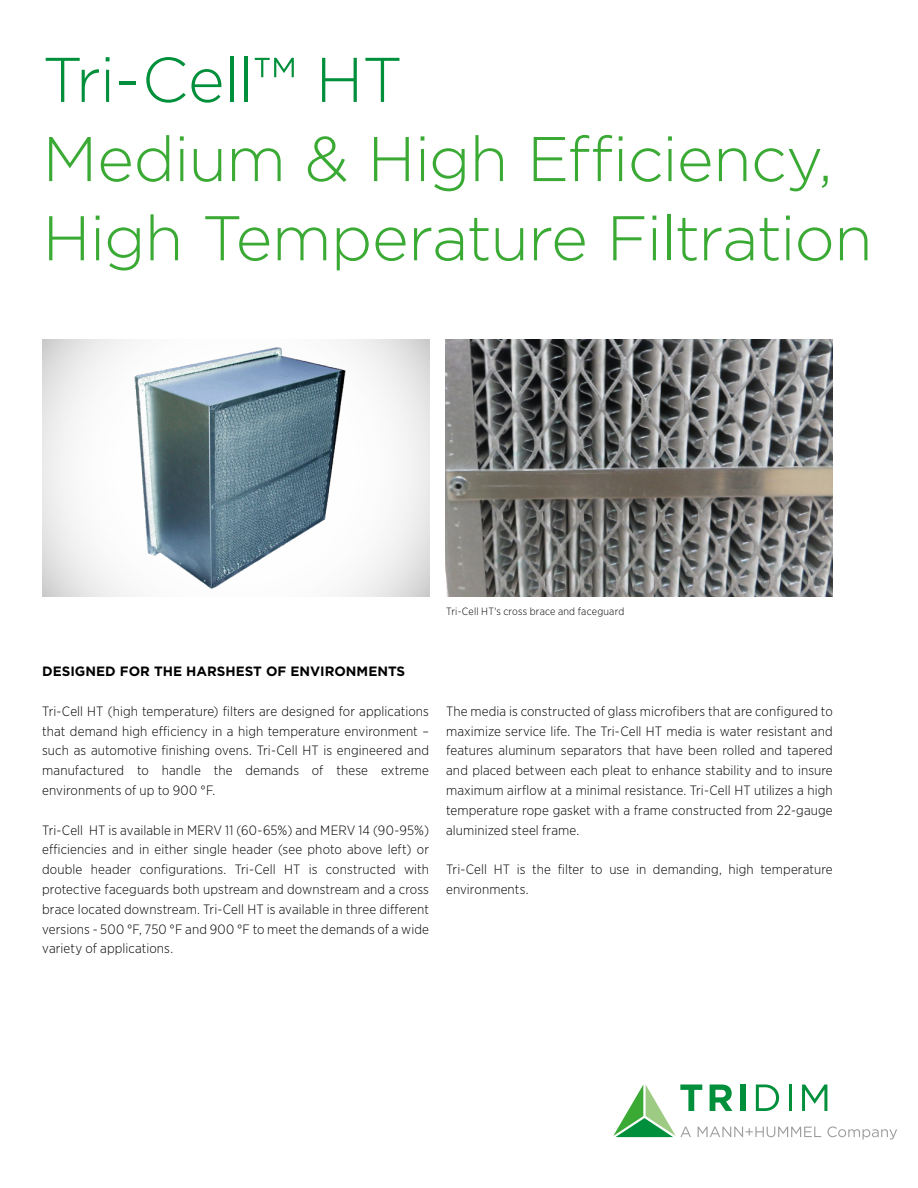
<style>
.page{position:relative;width:918px;height:1188px;background:#fff}
.page>*{position:absolute;margin:0;border:0;box-sizing:border-box;transform-origin:0 0}
.t1{font:300 63px/79.2px "Gotham";letter-spacing:-.02em;color:#3aaa35}
.t2{font:300 63px "Gotham";letter-spacing:-.02em;color:#008f3a}
.t3{font:300 13.5px/19.8px "Gotham Narrow";letter-spacing:.01em;color:#000;text-align:justify}
.t4{font:700 13.5px "Gotham";color:#000}
.t5{font:300 10.5px "Gotham Narrow";letter-spacing:.02em;color:#000}
</style>
<div class="page">
<svg style="left:613px;top:1085px;width:284px;height:55px"></svg>
<img style="left:446px;top:339px;width:387px;height:257px">
<img style="left:102px;top:339px;width:267px;height:258px">
<h1 class="t2" style="left:43px;top:40px;width:361px">Tri-Cell™ HT</h1>
<h1 class="t1" style="left:43px;top:118px;width:832px">Medium &amp; High Efficiency,<br>High Temperature Filtration</h1>
<p class="t5" style="left:446px;top:605px;width:180px">Tri-Cell HT's cross brace and faceguard</p>
<p class="t4" style="left:42px;top:662px;width:365px">DESIGNED FOR THE HARSHEST OF ENVIRONMENTS</p>
<p class="t3" style="left:42px;top:701px;width:388px">Tri-Cell HT (high temperature) filters are designed for applications that demand high efficiency in a high temperature environment – such as automotive finishing ovens. Tri-Cell HT is engineered and manufactured to handle the demands of these extreme environments of up to 900 °F.</p>
<p class="t3" style="left:42px;top:820px;width:388px">Tri-Cell HT is available in MERV 11 (60-65%) and MERV 14 (90-95%) efficiencies and in either single header (see photo above left) or double header configurations. Tri-Cell HT is constructed with protective faceguards both upstream and downstream and a cross brace located downstream. Tri-Cell HT is available in three different versions - 500 °F, 750 °F and 900 °F to meet the demands of a wide variety of applications.</p>
<p class="t3" style="left:446px;top:701px;width:388px">The media is constructed of glass microfibers that are configured to maximize service life. The Tri-Cell HT media is water resistant and features aluminum separators that have been rolled and tapered and placed between each pleat to enhance stability and to insure maximum airflow at a minimal resistance. Tri-Cell HT utilizes a high temperature rope gasket with a frame constructed from 22-gauge aluminized steel frame.</p>
<p class="t3" style="left:446px;top:859px;width:388px">Tri-Cell HT is the filter to use in demanding, high temperature environments.</p>
</div>
